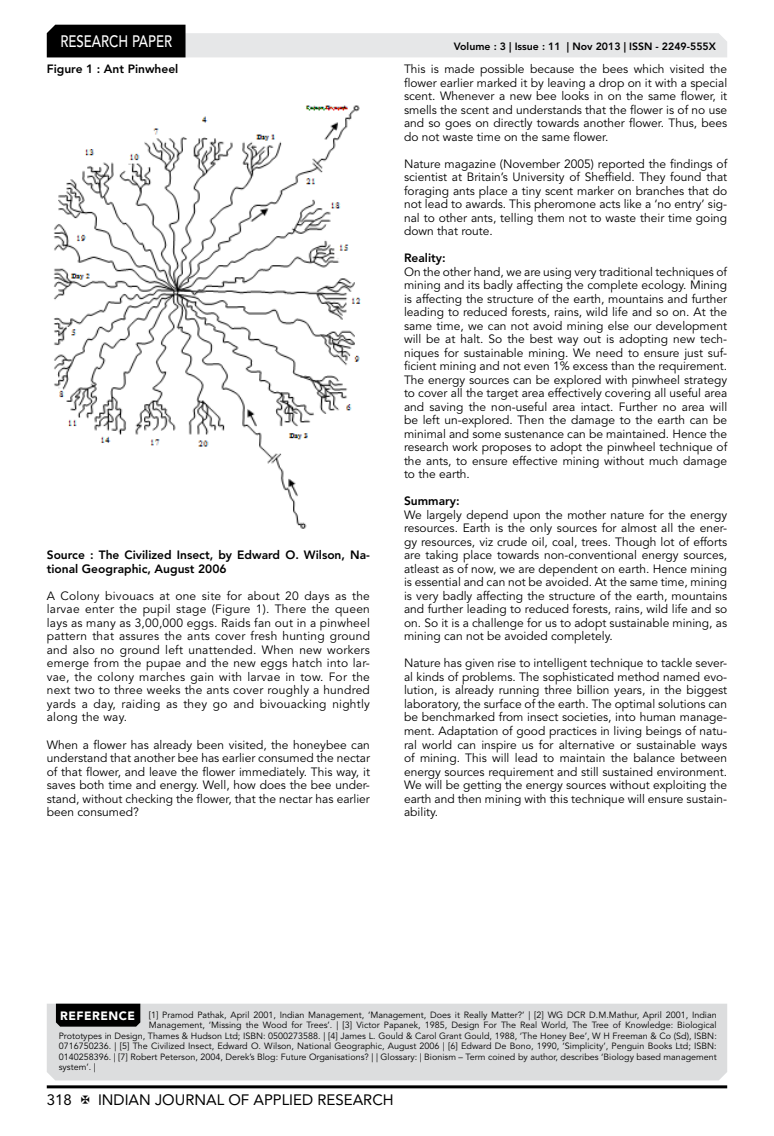
<style>
.page{position:relative;width:774px;height:1136px;background:#fff}
.page>*{position:absolute;margin:0;border:0;box-sizing:border-box;transform-origin:0 0}
.t1{font:500 16.5px "Avenir LT Std";color:#fff;scale:.8 1}
.t2{font:15px "Avenir LT Std";color:#000}
.t3{font:12px/13.5px "Avenir LT Std";color:#000;text-align:justify}
.t4{font:800 12px/13.5px "Avenir LT Std";color:#000}
.t5{font:800 10.5px "Avenir LT Std";color:#000}
.t6{font:9px "Avenir LT Std";color:#000}
.s1{font-weight:900;font-size:12px;color:#fff}
</style>
<div class="page">
<hr style="left:47px;top:1085px;width:680px;height:3px;background:#000">
<svg style="left:47px;top:25px;width:680px;height:32px"></svg>
<div style="left:47px;top:1003px;width:680px;height:77px;background:#dcddde"></div>
<div style="left:56px;top:1003px;width:84px;height:23px;background:#000"></div>
<img style="left:53px;top:105px;width:308px;height:424px">
<h1 class="t1" style="left:60px;top:32px;width:139px">RESEARCH PAPER</h1>
<p class="t4" style="left:47px;top:62px;width:133px">Figure 1 : Ant Pinwheel</p>
<p class="t4" style="left:47px;top:548px;width:325px">Source : The Civilized Insect, by Edward O. Wilson, Na&shy;tional Geographic, August 2006</p>
<p class="t3" style="left:47px;top:589px;width:325px">A Colony bivouacs at one site for about 20 days as the larvae enter the pupil stage (Figure 1). There the queen lays as many as 3,00,000 eggs. Raids fan out in a pinwheel pattern that assures the ants cover fresh hunting ground and also no ground left unattended. When new workers emerge from the pupae and the new eggs hatch into lar&shy;vae, the colony marches gain with larvae in tow. For the next two to three weeks the ants cover roughly a hundred yards a day, raiding as they go and bivouacking nightly along the way.</p>
<p class="t3" style="left:47px;top:737px;width:325px">When a flower has already been visited, the honeybee can understand that another bee has earlier consumed the nectar of that flower, and leave the flower immediately. This way, it saves both time and energy. Well, how does the bee under&shy;stand, without checking the flower, that the nectar has earlier been consumed?</p>
<p class="t5" style="left:454px;top:41px;width:264px">Volume : 3 | Issue : 11 | Nov 2013 | ISSN - 2249-555X</p>
<p class="t3" style="left:404px;top:62px;width:325px">This is made possible because the bees which visited the flower earlier marked it by leaving a drop on it with a special scent. Whenever a new bee looks in on the same flower, it smells the scent and understands that the flower is of no use and so goes on directly towards another flower. Thus, bees do not waste time on the same flower.</p>
<p class="t3" style="left:404px;top:157px;width:325px">Nature magazine (November 2005) reported the findings of scientist at Britain’s University of Sheffield. They found that foraging ants place a tiny scent marker on branches that do not lead to awards. This pheromone acts like a ‘no entry’ sig&shy;nal to other ants, telling them not to waste their time going down that route.</p>
<p class="t4" style="left:404px;top:251px;width:43px">Reality:</p>
<p class="t3" style="left:404px;top:265px;width:325px">On the other hand, we are using very traditional techniques of mining and its badly affecting the complete ecology. Mining is affecting the structure of the earth, mountains and further leading to reduced forests, rains, wild life and so on. At the same time, we can not avoid mining else our development will be at halt. So the best way out is adopting new tech&shy;niques for sustainable mining. We need to ensure just suf&shy;ficient mining and not even 1% excess than the requirement.<br>The energy sources can be explored with pinwheel strategy to cover all the target area effectively covering all useful area and saving the non-useful area intact. Further no area will be left un-explored. Then the damage to the earth can be minimal and some sustenance can be maintained. Hence the research work proposes to adopt the pinwheel technique of the ants, to ensure effective mining without much damage to the earth.</p>
<p class="t4" style="left:404px;top:494px;width:57px">Summary:</p>
<p class="t3" style="left:404px;top:508px;width:325px">We largely depend upon the mother nature for the energy resources. Earth is the only sources for almost all the ener&shy;gy resources, viz crude oil, coal, trees. Though lot of efforts are taking place towards non-conventional energy sources, atleast as of now, we are dependent on earth. Hence mining is essential and can not be avoided. At the same time, mining is very badly affecting the structure of the earth, mountains and further leading to reduced forests, rains, wild life and so on. So it is a challenge for us to adopt sustainable mining, as mining can not be avoided completely.</p>
<p class="t3" style="left:404px;top:656px;width:325px">Nature has given rise to intelligent technique to tackle sever&shy;al kinds of problems. The sophisticated method named evo&shy;lution, is already running three billion years, in the biggest laboratory, the surface of the earth. The optimal solutions can be benchmarked from insect societies, into human manage&shy;ment. Adaptation of good practices in living beings of natu&shy;ral world can inspire us for alternative or sustainable ways of mining. This will lead to maintain the balance between energy sources requirement and still sustained environment.<br>We will be getting the energy sources without exploiting the earth and then mining with this technique will ensure sustain&shy;ability.</p>
<p class="t6" style="left:60px;top:1009px;width:658px"><span class="s1">REFERENCE</span> [1] Pramod Pathak, April 2001, Indian Management, ‘Management, Does it Really Matter?’ | [2] WG DCR D.M.Mathur, April 2001, Indian</p>
<p class="t6" style="left:149px;top:1019px;width:569px">Management, ‘Missing the Wood for Trees’. | [3] Victor Papanek, 1985, Design For The Real World, The Tree of Knowledge: Biological</p>
<p class="t6" style="left:59px;top:1030px;width:660px">Prototypes in Design, Thames &amp; Hudson Ltd; ISBN: 0500273588. | [4] James L. Gould &amp; Carol Grant Gould, 1988, ‘The Honey Bee’, W H Freeman &amp; Co (Sd), ISBN:</p>
<p class="t6" style="left:59px;top:1040px;width:660px">0716750236. | [5] The Civilized Insect, Edward O. Wilson, National Geographic, August 2006 | [6] Edward De Bono, 1990, ‘Simplicity’, Penguin Books Ltd; ISBN:</p>
<p class="t6" style="left:59px;top:1051px;width:660px">0140258396. | [7] Robert Peterson, 2004, Derek’s Blog: Future Organisations? | | Glossary: | Bionism – Term coined by author, describes ‘Biology based management</p>
<p class="t6" style="left:59px;top:1061px;width:39px">system’. |</p>
<p class="t2" style="left:47px;top:1090px;width:27px">318</p>
<p class="t2" style="left:98px;top:1090px;width:297px">INDIAN JOURNAL OF APPLIED RESEARCH</p>
</div>
